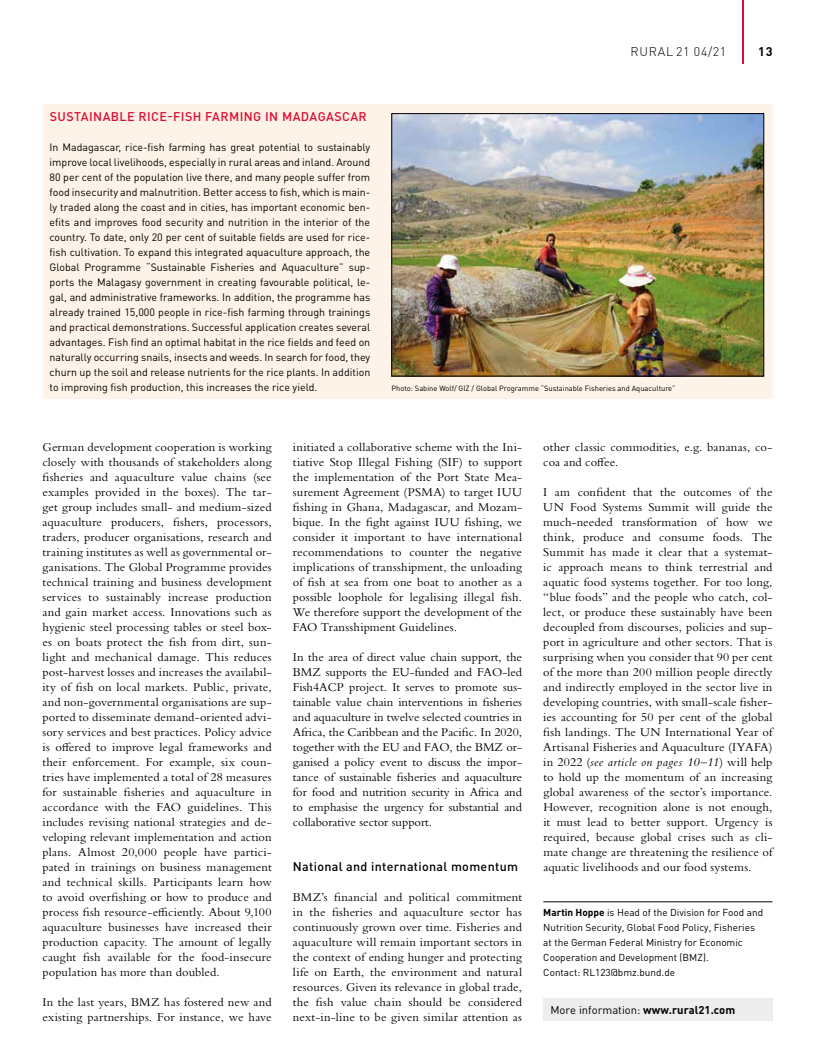
<style>
.page{position:relative;width:815px;height:1063px;background:#fff}
.page>*{position:absolute;margin:0;border:0;box-sizing:border-box;transform-origin:0 0}
.t1{font:12.5px/15px "Bembo Std";letter-spacing:.01em;color:#000;text-align:justify}
.t2{font:500 12.5px "DIN Pro";letter-spacing:.035em;color:#dd0b2f}
.t3{font:500 12.5px "DIN Pro";letter-spacing:.025em;color:#000}
.t4{font:300 12.5px "DIN Pro";letter-spacing:.06em;color:#000}
.t5{font:700 12.5px "DIN Pro";color:#000}
.t6{font:11.25px "DIN Pro";color:#000}
.t7{font:10.62px/15px "DIN Pro";color:#000;text-align:justify}
.t8{font:10px/15px "DIN Pro";color:#000}
.t9{font:7.5px "DIN Pro";color:#000}
.s1{font-style:italic}
.s2{font-weight:700}
</style>
<div class="page">
<hr style="left:742px;top:0;width:2px;height:64px;background:#dd0b2f">
<hr style="left:543px;top:902px;width:229px;height:1px;background:#000">
<div style="left:43px;top:105px;width:729px;height:294px;background:#fdf3e8"></div>
<img style="left:394px;top:115px;width:368px;height:259px">
<div style="left:392px;top:113px;width:372px;height:263px;border:1px solid #000"></div>
<div style="left:543px;top:999px;width:229px;height:22px;background:#ededed"></div>
<p class="t2" style="left:50px;top:108px;width:319px">SUSTAINABLE RICE-FISH FARMING IN MADAGASCAR</p>
<p class="t7" style="left:50px;top:140px;width:322px">In Madagascar, rice-fish farming has great potential to sustainably improve local livelihoods, especially in rural areas and inland. Around 80 per cent of the population live there, and many people suffer from food insecurity and malnutrition. Better access to fish, which is main&shy;ly traded along the coast and in cities, has important economic ben&shy;efits and improves food security and nutrition in the interior of the country. To date, only 20 per cent of suitable fields are used for rice&shy;fish cultivation. To expand this integrated aquaculture approach, the Global Programme “Sustainable Fisheries and Aquaculture” sup&shy;ports the Malagasy government in creating favourable political, le&shy;gal, and administrative frameworks. In addition, the programme has already trained 15,000 people in rice-fish farming through trainings and practical demonstrations. Successful application creates several advantages. Fish find an optimal habitat in the rice fields and feed on naturally occurring snails, insects and weeds. In search for food, they churn up the soil and release nutrients for the rice plants. In addition to improving fish production, this increases the rice yield.</p>
<p class="t4" style="left:630px;top:43px;width:97px">RURAL 21 04/21</p>
<p class="t5" style="left:758px;top:43px;width:16px">13</p>
<p class="t9" style="left:392px;top:383px;width:285px">Photo: Sabine Wolf/ GIZ / Global Programme “Sustainable Fisheries and Aquaculture”</p>
<p class="t1" style="left:43px;top:440px;width:231px">German development cooperation is working closely with thousands of stakeholders along fisheries and aquaculture value chains (see examples provided in the boxes). The tar&shy;get group includes small- and medium-sized aquaculture producers, fishers, processors, traders, producer organisations, research and training institutes as well as governmental or&shy;ganisations. The Global Programme provides technical training and business development services to sustainably increase production and gain market access. Innovations such as hygienic steel processing tables or steel box&shy;es on boats protect the fish from dirt, sun&shy;light and mechanical damage. This reduces post-harvest losses and increases the availabil&shy;ity of fish on local markets. Public, private, and non-governmental organisations are sup&shy;ported to disseminate demand-oriented advi&shy;sory services and best practices. Policy advice is offered to improve legal frameworks and their enforcement. For example, six coun&shy;tries have implemented a total of 28 measures for sustainable fisheries and aquaculture in accordance with the FAO guidelines. This includes revising national strategies and de&shy;veloping relevant implementation and action plans. Almost 20,000 people have partici&shy;pated in trainings on business management and technical skills. Participants learn how to avoid overfishing or how to produce and process fish resource-efficiently. About 9,100 aquaculture businesses have increased their production capacity. The amount of legally caught fish available for the food-insecure population has more than doubled.</p>
<p class="t1" style="left:43px;top:995px;width:231px">In the last years, BMZ has fostered new and existing partnerships. For instance, we have</p>
<p class="t1" style="left:293px;top:440px;width:231px">initiated a collaborative scheme with the Ini&shy;tiative Stop Illegal Fishing (SIF) to support the implementation of the Port State Mea&shy;surement Agreement (PSMA) to target IUU fishing in Ghana, Madagascar, and Mozam&shy;bique. In the fight against IUU fishing, we consider it important to have international recommendations to counter the negative implications of transshipment, the unloading of fish at sea from one boat to another as a possible loophole for legalising illegal fish.<br>We therefore support the development of the FAO Transshipment Guidelines.</p>
<p class="t1" style="left:293px;top:650px;width:231px">In the area of direct value chain support, the BMZ supports the EU-funded and FAO-led Fish4ACP project. It serves to promote sus&shy;tainable value chain interventions in fisheries and aquaculture in twelve selected countries in Africa, the Caribbean and the Pacific. In 2020, together with the EU and FAO, the BMZ or&shy;ganised a policy event to discuss the impor&shy;tance of sustainable fisheries and aquaculture for food and nutrition security in Africa and to emphasise the urgency for substantial and collaborative sector support.</p>
<p class="t3" style="left:293px;top:858px;width:227px">National and international momentum</p>
<p class="t1" style="left:293px;top:890px;width:231px">BMZ’s financial and political commitment in the fisheries and aquaculture sector has continuously grown over time. Fisheries and aquaculture will remain important sectors in the context of ending hunger and protecting life on Earth, the environment and natural resources. Given its relevance in global trade, the fish value chain should be considered next-in-line to be given similar attention as</p>
<p class="t1" style="left:543px;top:440px;width:231px">other classic commodities, e.g. bananas, co&shy;coa and coffee.</p>
<p class="t1" style="left:543px;top:485px;width:231px">I am confident that the outcomes of the UN Food Systems Summit will guide the much-needed transformation of how we think, produce and consume foods. The Summit has made it clear that a systemat&shy;ic approach means to think terrestrial and aquatic food systems together. For too long, “blue foods” and the people who catch, col&shy;lect, or produce these sustainably have been decoupled from discourses, policies and sup&shy;port in agriculture and other sectors. That is surprising when you consider that 90 per cent of the more than 200 million people directly and indirectly employed in the sector live in developing countries, with small-scale fisher&shy;ies accounting for 50 per cent of the global fish landings. The UN International Year of Artisanal Fisheries and Aquaculture (IYAFA) in 2022 (<span class="s1">see article on pages 10–11</span>) will help to hold up the momentum of an increasing global awareness of the sector’s importance.<br>However, recognition alone is not enough, it must lead to better support. Urgency is required, because global crises such as cli&shy;mate change are threatening the resilience of aquatic livelihoods and our food systems.</p>
<p class="t8" style="left:543px;top:905px;width:221px"><span class="s2">Martin Hoppe</span> is Head of the Division for Food and Nutrition Security, Global Food Policy, Fisheries at the German Federal Ministry for Economic Cooperation and Development (BMZ).<br>Contact: RL123@bmz.bund.de</p>
<p class="t6" style="left:550px;top:1003px;width:186px">More information: <span class="s2">www.rural21.com</span></p>
</div>
